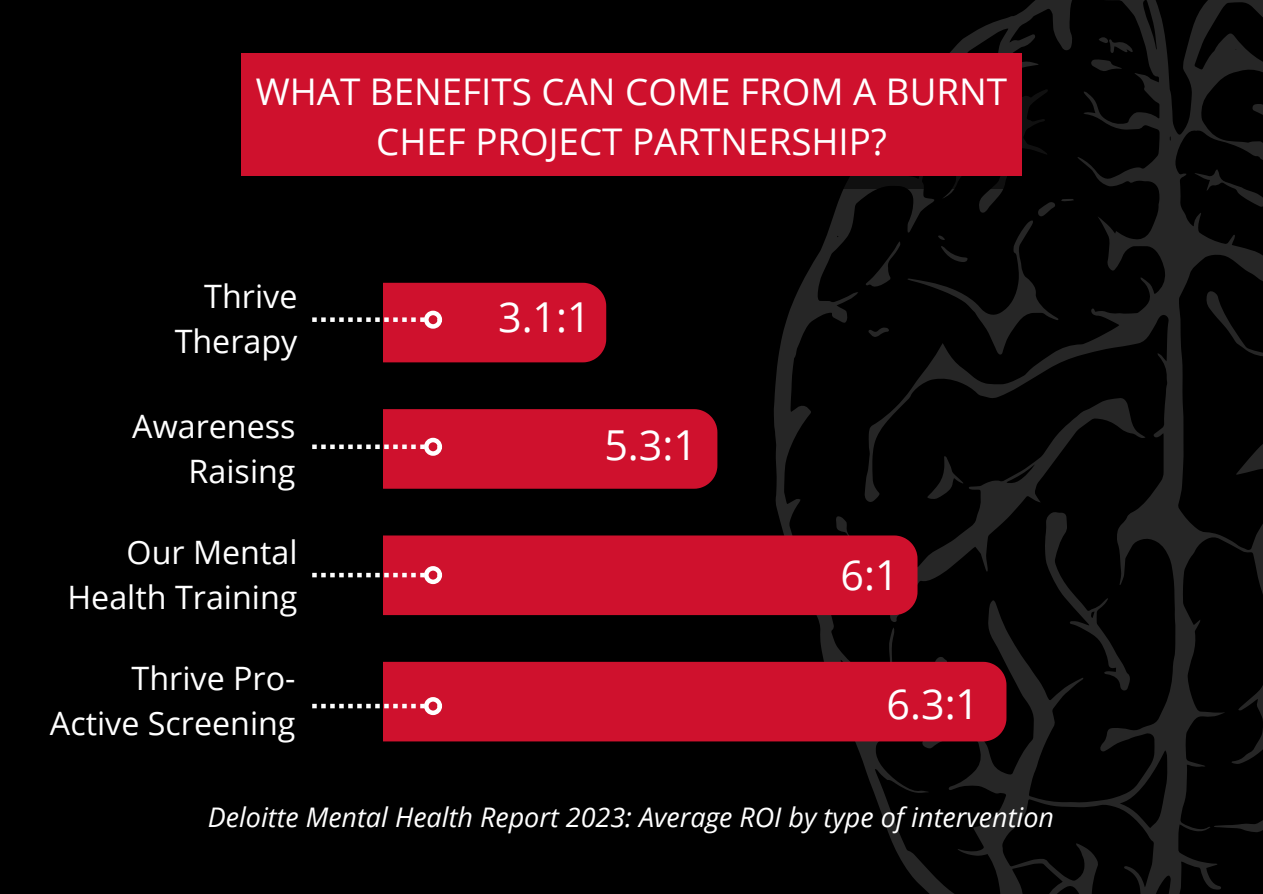
<style>
.page{position:relative;width:1263px;height:894px;background:#fff}
.page>*{position:absolute;margin:0;border:0;box-sizing:border-box;transform-origin:0 0}
.t1{font:41.25px "Open Sans";color:#fff}
.t2{font:36.75px/50.7px "Open Sans";color:#fff;text-align:center}
.t3{font:32.25px/45px "Open Sans";color:#fff;text-align:right}
.t4{font:italic 27px "Open Sans";color:#fff}
</style>
<div class="page">
<div style="left:0;top:0;width:1263px;height:893px;background:#000"></div>
<svg style="left:774px;top:0;width:489px;height:893px"></svg>
<svg style="left:1214px;top:648px;width:49px;height:245px"></svg>
<svg style="left:1194px;top:167px;width:69px;height:342px"></svg>
<svg style="left:863px;top:397px;width:282px;height:225px"></svg>
<svg style="left:1045px;top:511px;width:85px;height:179px"></svg>
<svg style="left:927px;top:456px;width:36px;height:43px"></svg>
<svg style="left:866px;top:241px;width:35px;height:45px"></svg>
<svg style="left:1090px;top:59px;width:32px;height:13px"></svg>
<svg style="left:934px;top:656px;width:17px;height:5px"></svg>
<svg style="left:885px;top:627px;width:10px;height:34px"></svg>
<svg style="left:868px;top:327px;width:21px;height:10px"></svg>
<svg style="left:1099px;top:36px;width:34px;height:17px"></svg>
<svg style="left:908px;top:89px;width:166px;height:266px"></svg>
<div style="left:384px;top:661px;width:622px;height:80px;background:#cf112d"></div>
<svg style="left:312px;top:283px;width:294px;height:79px"></svg>
<div style="left:424px;top:310px;width:18px;height:18px;border:4px solid #fff;border-radius:50%"></div>
<svg style="left:312px;top:409px;width:405px;height:79px"></svg>
<div style="left:424px;top:437px;width:18px;height:18px;border:4px solid #fff;border-radius:50%"></div>
<svg style="left:312px;top:516px;width:605px;height:99px"></svg>
<div style="left:424px;top:566px;width:18px;height:18px;border:4px solid #fff;border-radius:50%"></div>
<svg style="left:312px;top:703px;width:112px;height:5px"></svg>
<div style="left:424px;top:696px;width:18px;height:18px;border:4px solid #fff;border-radius:50%"></div>
<div style="left:86px;top:86px;width:980px;height:102px;background:#000"></div>
<div style="left:241px;top:53px;width:781px;height:122px;background:#cf112d"></div>
<p class="t2" style="left:256px;top:65px;width:753px">WHAT BENEFITS CAN COME FROM A BURNT<br>CHEF PROJECT PARTNERSHIP?</p>
<p class="t3" style="left:175px;top:273px;width:124px">Thrive<br>Therapy</p>
<p class="t3" style="left:132px;top:402px;width:165px">Awareness<br>Raising</p>
<p class="t3" style="left:68px;top:528px;width:231px">Our Mental<br>Health Training</p>
<p class="t3" style="left:50px;top:655px;width:247px">Thrive Pro-<br>Active Screening</p>
<p class="t1" style="left:498px;top:288px;width:94px">3.1:1</p>
<p class="t1" style="left:604px;top:415px;width:94px">5.3:1</p>
<p class="t1" style="left:840px;top:546px;width:60px">6:1</p>
<p class="t1" style="left:886px;top:674px;width:94px">6.3:1</p>
<p class="t4" style="left:208px;top:798px;width:848px">Deloitte Mental Health Report 2023: Average ROI by type of intervention</p>
</div>
